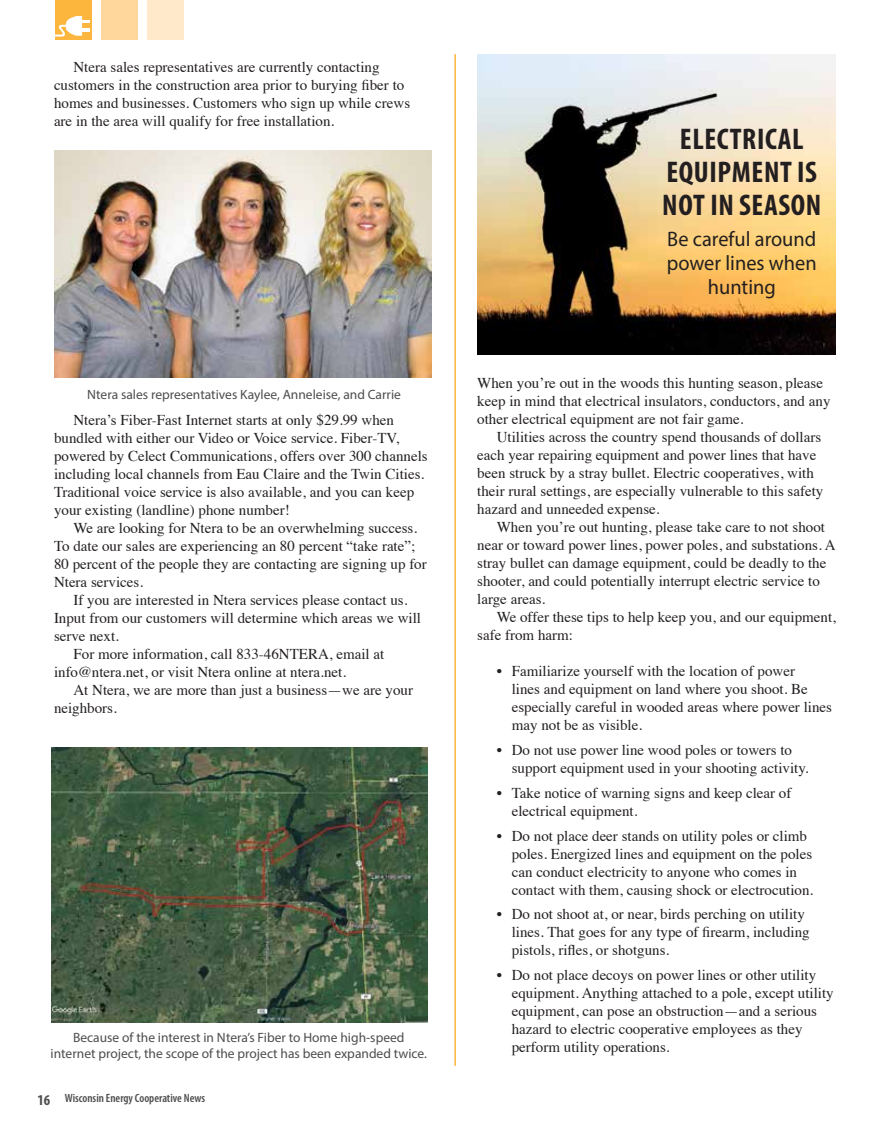
<style>
.page{position:relative;width:891px;height:1134px;background:#fff}
.page>*{position:absolute;margin:0;border:0;box-sizing:border-box;transform-origin:0 0}
.t1{font:700 condensed 30px/33px "Myriad Pro";letter-spacing:.02em;color:#231f20;text-align:center}
.t2{font:21px/24px "Myriad Pro";color:#231f20;text-align:center}
.t3{font:15px/18px "Times";color:#231f20}
.t4{font:13.5px/16.2px "Myriad Pro";color:#4d4d4f;text-align:center}
.t5{font:600 condensed 12px "Myriad Pro";color:#4d4d4f}
.s1{font-weight:700;font-size:15px}
</style>
<div class="page">
<div style="left:55px;top:0;width:37px;height:40px;background:#fcb53d"></div>
<div style="left:101px;top:0;width:37px;height:40px;background:#ffd79c"></div>
<div style="left:147px;top:0;width:37px;height:40px;background:#ffe9ca"></div>
<svg style="left:55px;top:16px;width:35px;height:21px"></svg>
<img style="left:54px;top:150px;width:378px;height:227px">
<hr style="left:454px;top:54px;width:2px;height:1012px;background:#fcb53d">
<img style="left:477px;top:54px;width:359px;height:301px">
<img style="left:51px;top:748px;width:376px;height:274px">
<p class="t3" style="left:54px;top:57px;width:358px;text-indent:20px">Ntera sales representatives are currently contacting customers in the construction area prior to burying fiber to homes and businesses. Customers who sign up while crews are in the area will qualify for free installation.</p>
<h1 class="t1" style="left:662px;top:122px;width:161px">ELECTRICAL<br>EQUIPMENT IS<br>NOT IN SEASON</h1>
<h2 class="t2" style="left:667px;top:226px;width:151px">Be careful around power lines when hunting</h2>
<p class="t4" style="left:87px;top:386px;width:315px">Ntera sales representatives Kaylee, Anneleise, and Carrie</p>
<p class="t3" style="left:477px;top:373px;width:355px">When you’re out in the woods this hunting season, please keep in mind that electrical insulators, conductors, and any other electrical equipment are not fair game.</p>
<p class="t3" style="left:477px;top:427px;width:348px;text-indent:20px">Utilities across the country spend thousands of dollars each year repairing equipment and power lines that have been struck by a stray bullet. Electric cooperatives, with their rural settings, are especially vulnerable to this safety hazard and unneeded expense.</p>
<p class="t3" style="left:477px;top:517px;width:360px;text-indent:20px">When you’re out hunting, please take care to not shoot near or toward power lines, power poles, and substations. A stray bullet can damage equipment, could be deadly to the shooter, and could potentially interrupt electric service to large areas.</p>
<p class="t3" style="left:477px;top:607px;width:360px;text-indent:20px">We offer these tips to help keep you, and our equipment, safe from harm:</p>
<p class="t3" style="left:512px;top:661px;width:322px;text-indent:-15px">• Familiarize yourself with the location of power<br>lines and equipment on land where you shoot. Be especially careful in wooded areas where power lines may not be as visible.</p>
<p class="t3" style="left:512px;top:740px;width:298px;text-indent:-15px">• Do not use power line wood poles or towers to support equipment used in your shooting activity.</p>
<p class="t3" style="left:512px;top:783px;width:281px;text-indent:-15px">• Take notice of warning signs and keep clear of electrical equipment.</p>
<p class="t3" style="left:512px;top:825px;width:303px;text-indent:-15px">• Do not place deer stands on utility poles or climb poles. Energized lines and equipment on the poles can conduct electricity to anyone who comes in contact with them, causing shock or electrocution.</p>
<p class="t3" style="left:512px;top:904px;width:300px;text-indent:-15px">• Do not shoot at, or near, birds perching on utility lines. That goes for any type of firearm, including pistols, rifles, or shotguns.</p>
<p class="t3" style="left:512px;top:965px;width:324px;text-indent:-15px">• Do not place decoys on power lines or other utility equipment. Anything attached to a pole, except utility equipment, can pose an obstruction—and a serious hazard to electric cooperative employees as they perform utility operations.</p>
<p class="t3" style="left:54px;top:410px;width:375px;text-indent:20px">Ntera’s Fiber-Fast Internet starts at only $29.99 when bundled with either our Video or Voice service. Fiber-TV, powered by Celect Communications, offers over 300 channels including local channels from Eau Claire and the Twin Cities.<br>Traditional voice service is also available, and you can keep your existing (landline) phone number!</p>
<p class="t3" style="left:54px;top:518px;width:374px;text-indent:20px">We are looking for Ntera to be an overwhelming success.<br>To date our sales are experiencing an 80 percent “take rate”; 80 percent of the people they are contacting are signing up for Ntera services.</p>
<p class="t3" style="left:74px;top:590px;width:336px">If you are interested in Ntera services please contact us.</p>
<p class="t3" style="left:54px;top:608px;width:369px">Input from our customers will determine which areas we will</p>
<p class="t3" style="left:54px;top:626px;width:66px">serve next.</p>
<p class="t3" style="left:74px;top:644px;width:312px">For more information, call 833-46NTERA, email at</p>
<p class="t3" style="left:54px;top:662px;width:294px">info@ntera.net, or visit Ntera online at ntera.net.</p>
<p class="t3" style="left:74px;top:680px;width:341px">At Ntera, we are more than just a business—we are your</p>
<p class="t3" style="left:54px;top:698px;width:64px">neighbors.</p>
<p class="t4" style="left:51px;top:1029px;width:378px">Because of the interest in Ntera’s Fiber to Home high-speed internet project, the scope of the project has been expanded twice.</p>
<p class="t5" style="left:37px;top:1091px;width:169px"><span class="s1">16</span> Wisconsin Energy Cooperative News</p>
</div>
